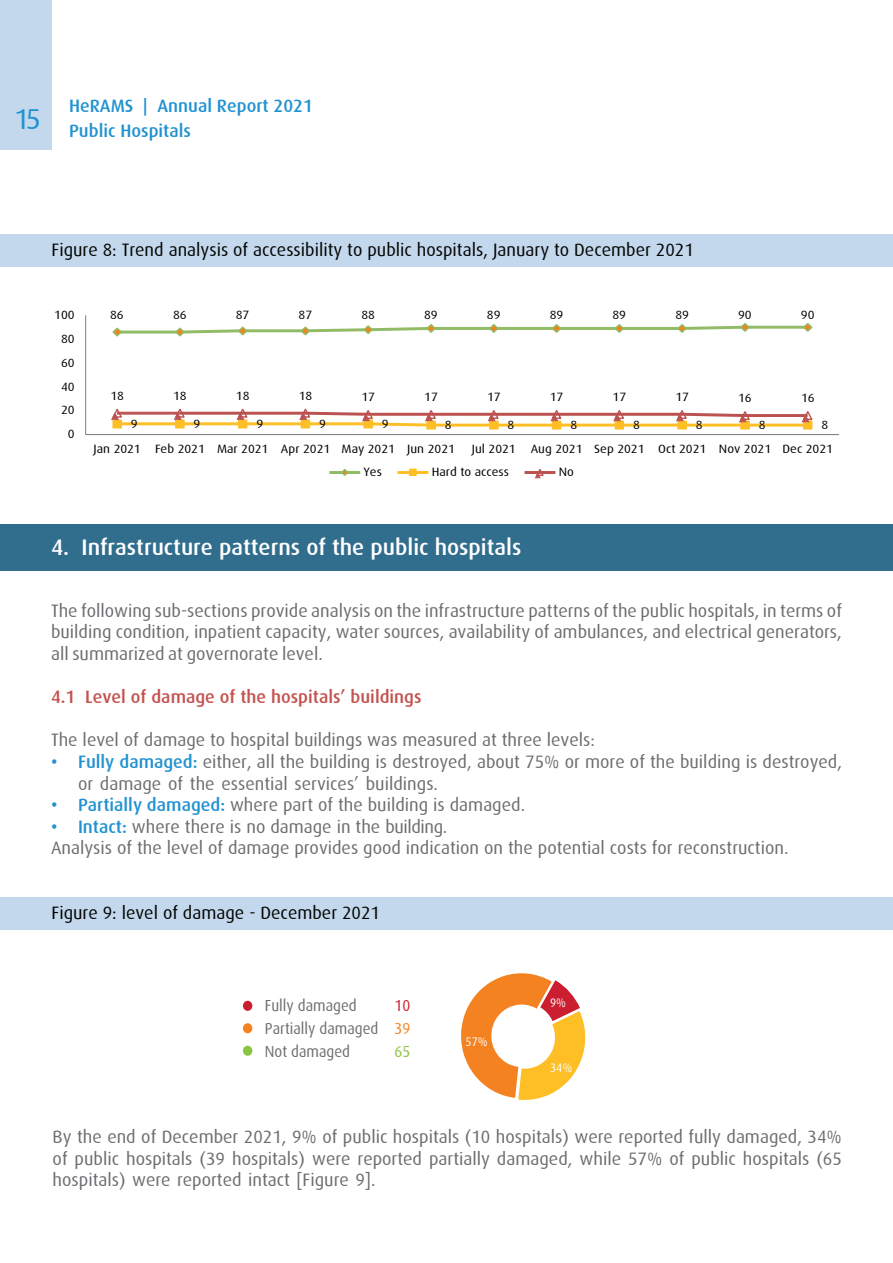
<style>
.page{position:relative;width:893px;height:1263px;background:#fff}
.page>*{position:absolute;margin:0;border:0;box-sizing:border-box;transform-origin:0 0}
.t1{font:28.8px "Dax";color:#2192d1}
.t2{font:500 22.5px "Dax";color:#fff}
.t3{font:18px/21.6px "Dax";color:#6c6d70;text-align:justify}
.t4{font:18px "Dax";color:#040503}
.t5{font:500 18px "Dax";color:#2192d1}
.t6{font:500 18px "Dax";color:#c4524f}
.t7{font:16.05px/22.6px "Dax";color:#6c6d70;scale:.93 1}
.t8{font:16.05px "Dax";color:#cb1e30;scale:.93 1}
.t9{font:16.05px "Dax";color:#f58220;scale:.93 1}
.t10{font:16.05px "Dax";color:#89c53f;scale:.93 1}
.t11{font:12.45px "Dax";color:#fff;scale:.93 1}
.t12{font:12.15px "Dax";letter-spacing:-.005em;color:#000001;scale:1.07 1}
.s1{font-weight:500;color:#2192d1}
</style>
<div class="page">
<div style="left:0;top:0;width:51px;height:150px;background:#c3d8ec"></div>
<div style="left:0;top:234px;width:893px;height:32px;background:#c3d8ec"></div>
<hr style="left:85px;top:315px;width:1px;height:120px;background:#7c7f80">
<hr style="left:86px;top:434px;width:753px;height:1px;background:#7c7f80">
<svg style="left:112px;top:323px;width:701px;height:14px"></svg>
<div style="left:426px;top:421px;width:10px;height:9px;border:1px solid #fdbe26"></div>
<div style="left:489px;top:421px;width:10px;height:9px;border:1px solid #fdbe26"></div>
<div style="left:552px;top:421px;width:9px;height:9px;border:1px solid #fdbe26"></div>
<div style="left:615px;top:421px;width:9px;height:9px;border:1px solid #fdbe26"></div>
<div style="left:677px;top:421px;width:10px;height:9px;border:1px solid #fdbe26"></div>
<div style="left:740px;top:421px;width:10px;height:9px;border:1px solid #fdbe26"></div>
<div style="left:803px;top:421px;width:9px;height:9px;border:1px solid #fdbe26"></div>
<svg style="left:111px;top:408px;width:702px;height:20px"></svg>
<hr style="left:329px;top:471px;width:31px;height:3px;background:#91bc65">
<svg style="left:342px;top:469px;width:5px;height:7px"></svg>
<hr style="left:398px;top:471px;width:30px;height:3px;background:#fdbe26">
<div style="left:409px;top:469px;width:8px;height:7px;border:1px solid #fdbe26"></div>
<hr style="left:525px;top:471px;width:30px;height:3px;background:#bb5150">
<svg style="left:535px;top:469px;width:9px;height:9px"></svg>
<div style="left:0;top:897px;width:893px;height:32px;background:#c3d8ec"></div>
<div style="left:0;top:524px;width:893px;height:47px;background:#316d8c"></div>
<div style="left:243px;top:1001px;width:9px;height:10px;background:#cb1e30;border-radius:50%"></div>
<div style="left:243px;top:1023px;width:9px;height:10px;background:#f58220;border-radius:50%"></div>
<div style="left:243px;top:1046px;width:9px;height:10px;background:#89c53f;border-radius:50%"></div>
<svg style="left:461px;top:973px;width:125px;height:127px"></svg>
<h1 class="t1" style="left:14px;top:103px;width:29px">15</h1>
<p class="t5" style="left:69px;top:96px;width:66px">HeRAMS</p>
<p class="t5" style="left:143px;top:96px;width:6px">|</p>
<p class="t5" style="left:157px;top:96px;width:157px">Annual Report 2021</p>
<p class="t5" style="left:69px;top:120px;width:123px">Public Hospitals</p>
<p class="t4" style="left:52px;top:240px;width:644px">Figure 8: Trend analysis of accessibility to public hospitals, January to December 2021</p>
<p class="t12" style="left:54px;top:308px;width:21px">100</p>
<p class="t12" style="left:61px;top:332px;width:14px">80</p>
<p class="t12" style="left:61px;top:356px;width:14px">60</p>
<p class="t12" style="left:61px;top:380px;width:14px">40</p>
<p class="t12" style="left:61px;top:403px;width:14px">20</p>
<p class="t12" style="left:68px;top:427px;width:8px">0</p>
<p class="t12" style="left:110px;top:308px;width:14px">86</p>
<p class="t12" style="left:173px;top:308px;width:14px">86</p>
<p class="t12" style="left:236px;top:308px;width:14px">87</p>
<p class="t12" style="left:299px;top:308px;width:14px">87</p>
<p class="t12" style="left:361px;top:308px;width:14px">88</p>
<p class="t12" style="left:424px;top:308px;width:14px">89</p>
<p class="t12" style="left:487px;top:308px;width:14px">89</p>
<p class="t12" style="left:550px;top:308px;width:14px">89</p>
<p class="t12" style="left:613px;top:308px;width:14px">89</p>
<p class="t12" style="left:675px;top:308px;width:14px">89</p>
<p class="t12" style="left:738px;top:308px;width:14px">90</p>
<p class="t12" style="left:801px;top:308px;width:14px">90</p>
<p class="t12" style="left:110px;top:389px;width:14px">18</p>
<p class="t12" style="left:173px;top:389px;width:14px">18</p>
<p class="t12" style="left:236px;top:389px;width:14px">18</p>
<p class="t12" style="left:299px;top:389px;width:14px">18</p>
<p class="t12" style="left:361px;top:390px;width:14px">17</p>
<p class="t12" style="left:424px;top:390px;width:14px">17</p>
<p class="t12" style="left:487px;top:390px;width:14px">17</p>
<p class="t12" style="left:550px;top:390px;width:14px">17</p>
<p class="t12" style="left:613px;top:390px;width:14px">17</p>
<p class="t12" style="left:675px;top:390px;width:14px">17</p>
<p class="t12" style="left:738px;top:391px;width:14px">16</p>
<p class="t12" style="left:801px;top:391px;width:14px">16</p>
<p class="t12" style="left:131px;top:417px;width:8px">9</p>
<p class="t12" style="left:194px;top:417px;width:8px">9</p>
<p class="t12" style="left:256px;top:417px;width:8px">9</p>
<p class="t12" style="left:319px;top:417px;width:8px">9</p>
<p class="t12" style="left:382px;top:417px;width:8px">9</p>
<p class="t12" style="left:445px;top:418px;width:8px">8</p>
<p class="t12" style="left:508px;top:418px;width:8px">8</p>
<p class="t12" style="left:570px;top:418px;width:8px">8</p>
<p class="t12" style="left:633px;top:418px;width:8px">8</p>
<p class="t12" style="left:696px;top:418px;width:8px">8</p>
<p class="t12" style="left:759px;top:418px;width:8px">8</p>
<p class="t12" style="left:821px;top:418px;width:8px">8</p>
<p class="t12" style="left:94px;top:442px;width:46px">Jan 2021</p>
<p class="t12" style="left:155px;top:442px;width:48px">Feb 2021</p>
<p class="t12" style="left:217px;top:442px;width:49px">Mar 2021</p>
<p class="t12" style="left:281px;top:442px;width:48px">Apr 2021</p>
<p class="t12" style="left:342px;top:442px;width:51px">May 2021</p>
<p class="t12" style="left:407px;top:442px;width:46px">Jun 2021</p>
<p class="t12" style="left:472px;top:442px;width:42px">Jul 2021</p>
<p class="t12" style="left:531px;top:442px;width:50px">Aug 2021</p>
<p class="t12" style="left:594px;top:442px;width:48px">Sep 2021</p>
<p class="t12" style="left:658px;top:442px;width:47px">Oct 2021</p>
<p class="t12" style="left:719px;top:442px;width:50px">Nov 2021</p>
<p class="t12" style="left:782px;top:442px;width:49px">Dec 2021</p>
<p class="t12" style="left:363px;top:465px;width:19px">Yes</p>
<p class="t12" style="left:432px;top:465px;width:74px">Hard to access</p>
<p class="t12" style="left:559px;top:465px;width:16px">No</p>
<p class="t2" style="left:51px;top:535px;width:20px">4.</p>
<p class="t2" style="left:82px;top:535px;width:441px">Infrastructure patterns of the public hospitals</p>
<p class="t3" style="left:51px;top:600px;width:792px">The following sub-sections provide analysis on the infrastructure patterns of the public hospitals in, terms of building condition, inpatient capacity, water sources, availability of ambulances, and electrical generators, all summarized at governorate level.</p>
<p class="t6" style="left:85px;top:687px;width:338px">Level of damage of the hospitals’ buildings</p>
<p class="t6" style="left:51px;top:687px;width:26px">4.1</p>
<p class="t3" style="left:78px;top:730px;width:765px;text-indent:-27px">The level of damage to hospital buildings was measured at three levels:<br><span class="s1">Fully damaged:</span> either, all the building is destroyed, about 75% or more of the building is destroyed,</p>
<p class="t5" style="left:51px;top:752px;width:8px">•</p>
<p class="t5" style="left:51px;top:795px;width:8px">•</p>
<p class="t3" style="left:78px;top:773px;width:449px">or damage of the essential services’ buildings.<br><span class="s1">Partially damaged:</span> where part of the building is damaged.</p>
<p class="t3" style="left:78px;top:816px;width:371px"><span class="s1">Intact:</span> where there is no damage in the building.</p>
<p class="t5" style="left:51px;top:816px;width:8px">•</p>
<p class="t3" style="left:51px;top:838px;width:739px">Analysis of the level of damage provides good indication on the potential costs for reconstruction.</p>
<p class="t4" style="left:52px;top:903px;width:330px">Figure 9: level of damage - December 2021</p>
<p class="t7" style="left:265px;top:995px;width:124px">Fully damaged<br>Partially damaged<br>Not damaged</p>
<p class="t8" style="left:394px;top:997px;width:18px">10</p>
<p class="t9" style="left:394px;top:1020px;width:18px">39</p>
<p class="t10" style="left:394px;top:1042px;width:18px">65</p>
<p class="t11" style="left:466px;top:1034px;width:25px">57%</p>
<p class="t11" style="left:550px;top:996px;width:19px">9%</p>
<p class="t11" style="left:550px;top:1060px;width:25px">34%</p>
<p class="t3" style="left:53px;top:1126px;width:791px">By the end of December 2021, 9% of public hospitals (10 hospitals) were reported fully damaged, 34% of public hospitals (39 hospitals) were reported partially damaged, while 57% of public hospitals )65 hospitals) were reported intact [Figure .[9</p>
</div>
